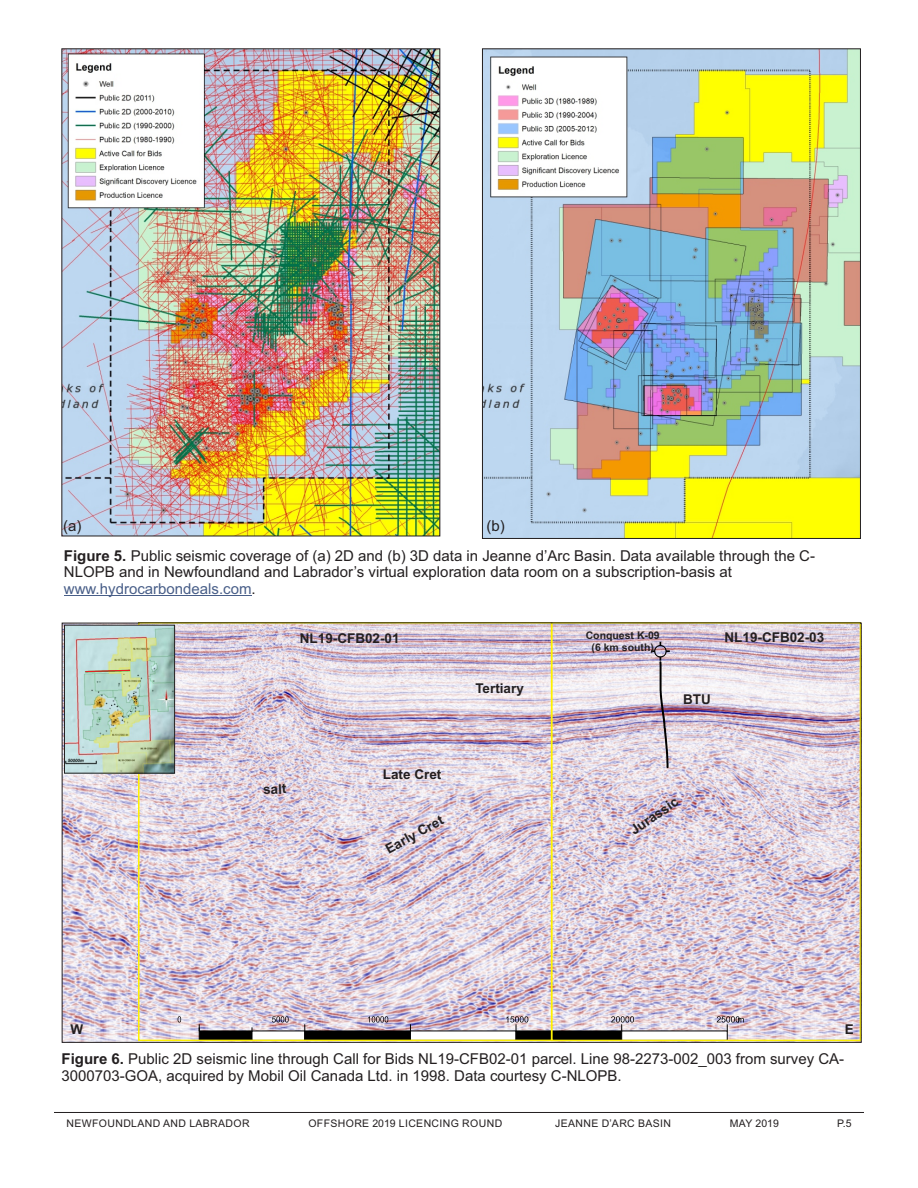
<style>
.page{position:relative;width:918px;height:1188px;background:#fff}
.page>*{position:absolute;margin:0;border:0;box-sizing:border-box;transform-origin:0 0}
.t1{font:15px/16.8px "Arial";color:#231f20}
.t2{font:700 13.5px "Arial";color:#231f20}
.t3{font:10.5px "Arial";letter-spacing:.035em;color:#231f20}
.t4{font:700 10.5px/11.7px "Arial";color:#231f20;text-align:center}
.s1{font-weight:700}
.s2{color:#485e88}
</style>
<div class="page">
<hr style="left:64px;top:595px;width:188px;height:1px;background:#485e88">
<hr style="left:54px;top:1112px;width:810px;height:1px;background:#231f20">
<img style="left:63px;top:50px;width:375px;height:484px">
<img style="left:484px;top:50px;width:375px;height:487px">
<svg style="left:61px;top:622px;width:801px;height:421px"></svg>
<svg style="left:84px;top:669px;width:47px;height:4px"></svg>
<p class="t1" style="left:63px;top:519px;width:20px">(a)</p>
<p class="t1" style="left:486px;top:519px;width:20px">(b)</p>
<p class="t1" style="left:64px;top:548px;width:753px"><span class="s1">Figure 5.</span> Public seismic coverage of (a) 2D and (b) 3D data in Jeanne d’Arc Basin. Data available through the C-<br>NLOPB and in Newfoundland and Labrador’s virtual exploration data room on a subscription-basis at <span class="s2">www.hydrocarbondeals.com</span>.</p>
<p class="t4" style="left:586px;top:630px;width:76px">Conquest K-09 (6 km south)</p>
<p class="t2" style="left:300px;top:633px;width:101px">NL19-CFB02-01</p>
<p class="t2" style="left:725px;top:632px;width:101px">NL19-CFB02-03</p>
<p class="t2" style="left:263px;top:785px;width:25px;rotate:-3deg">salt</p>
<p class="t2" style="left:383px;top:769px;width:60px">Late Cret</p>
<p class="t2" style="left:384px;top:845px;width:65px;rotate:-29deg">Early Cret</p>
<p class="t2" style="left:475px;top:683px;width:50px">Tertiary</p>
<p class="t2" style="left:683px;top:694px;width:29px">BTU</p>
<p class="t2" style="left:629px;top:827px;width:56px;rotate:-35deg">Jurassic</p>
<p class="t2" style="left:70px;top:1024px;width:14px">W</p>
<p class="t2" style="left:845px;top:1024px;width:11px">E</p>
<p class="t1" style="left:62px;top:1052px;width:784px"><span class="s1">Figure 6.</span> Public 2D seismic line through Call for Bids NL19-CFB02-01 parcel. Line 98-2273-002_003 from survey CA-<br>3000703-GOA, acquired by Mobil Oil Canada Ltd. in 1998. Data courtesy C-NLOPB.</p>
<p class="t3" style="left:67px;top:1120px;width:185px">NEWFOUNDLAND AND LABRADOR</p>
<p class="t3" style="left:308px;top:1120px;width:195px">OFFSHORE 2019 LICENCING ROUND</p>
<p class="t3" style="left:555px;top:1120px;width:118px">JEANNE D’ARC BASIN</p>
<p class="t3" style="left:730px;top:1120px;width:50px">MAY 2019</p>
<p class="t3" style="left:837px;top:1120px;width:16px">P.5</p>
</div>
